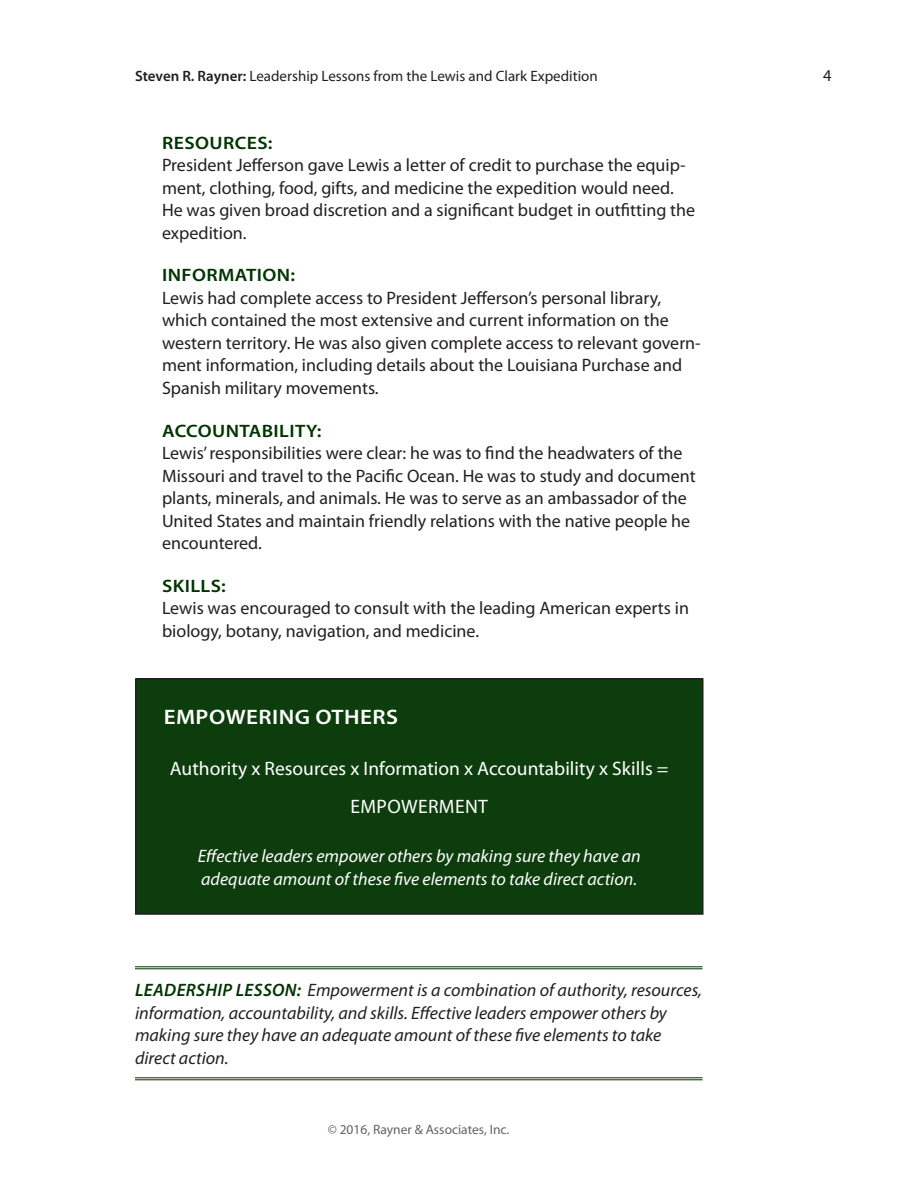
<style>
.page{position:relative;width:918px;height:1188px;background:#fff}
.page>*{position:absolute;margin:0;border:0;box-sizing:border-box;transform-origin:0 0}
.Body_text{font:600 21px "Myriad Pro";letter-spacing:.02em;color:#fff;scale:1.1 1}
.Body_text-2{font:19.5px/37.5px "Myriad Pro";color:#fff;text-align:center}
.Body_text_indent{font:18px/22.5px "Myriad Pro";color:#231f20}
.Leadership_Lesson{font:italic 18px/22.5px "Myriad Pro";color:#231f20}
.Body_text-3{font:italic 18px/22.5px "Myriad Pro";color:#fff}
.Subhead_2{font:600 18px "Myriad Pro";letter-spacing:.02em;color:#030;scale:1.1 1}
.t1{font:16.5px "Myriad Pro";color:#231f20}
.t2{font:15px "Myriad Pro";color:#231f20}
.t3{font:13.5px "Myriad Pro";color:#636366}
.s1{font-weight:600}
.s2{font-weight:600;color:#030}
</style>
<div class="page">
<hr style="left:135px;top:966px;width:568px;height:1px;background:#030">
<hr style="left:135px;top:968px;width:568px;height:1px;background:#030">
<hr style="left:135px;top:1077px;width:568px;height:1px;background:#030">
<hr style="left:135px;top:1079px;width:568px;height:1px;background:#030">
<div style="left:136px;top:679px;width:567px;height:235px;background:#0d3d0d"></div>
<div style="left:135px;top:678px;width:569px;height:237px;border:2px solid #231f20"></div>
<p class="t2" style="left:135px;top:67px;width:464px"><span class="s1">Steven R. Rayner:</span> Leadership Lessons from the Lewis and Clark Expedition</p>
<p class="t1" style="left:823px;top:65px;width:10px">4</p>
<p class="Subhead_2" style="left:162px;top:131px;width:102px">RESOURCES:</p>
<p class="Body_text_indent" style="left:162px;top:153px;width:535px">President Jefferson gave Lewis a letter of credit to purchase the equip&shy;ment, clothing, food, gifts, and medicine the expedition would need.<br>He was given broad discretion and a significant budget in outfitting the expedition.</p>
<p class="Subhead_2" style="left:162px;top:264px;width:122px">INFORMATION:</p>
<p class="Body_text_indent" style="left:162px;top:286px;width:540px">Lewis had complete access to President Jefferson’s personal library, which contained the most extensive and current information on the western territory. He was also given complete access to relevant govern&shy;ment information, including details about the Louisiana Purchase and Spanish military movements.</p>
<p class="Subhead_2" style="left:162px;top:419px;width:146px">ACCOUNTABILITY:</p>
<p class="Body_text_indent" style="left:162px;top:441px;width:535px">Lewis’ responsibilities were clear: he was to find the headwaters of the Missouri and travel to the Pacific Ocean. He was to study and document plants, minerals, and animals. He was to serve as an ambassador of the United States and maintain friendly relations with the native people he encountered.</p>
<p class="Subhead_2" style="left:162px;top:574px;width:59px">SKILLS:</p>
<p class="Body_text_indent" style="left:162px;top:597px;width:529px">Lewis was encouraged to consult with the leading American experts in biology, botany, navigation, and medicine.</p>
<p class="Body_text" style="left:164px;top:704px;width:215px">EMPOWERING OTHERS</p>
<p class="Body_text-2" style="left:170px;top:750px;width:500px">Authority x Resources x Information x Accountability x Skills =<br>EMPOWERMENT</p>
<p class="Body_text-3" style="left:198px;top:845px;width:445px">Effective leaders empower others by making sure they have an adequate amount of these five elements to take direct action.</p>
<p class="Leadership_Lesson" style="left:135px;top:979px;width:569px"><span class="s2">LEADERSHIP LESSON:</span> Empowerment is a combination of authority, resources, information, accountability, and skills. Effective leaders empower others by making sure they have an adequate amount of these five elements to take direct action.</p>
<p class="t3" style="left:328px;top:1121px;width:183px">© 2016, Rayner &amp; Associates, Inc.</p>
</div>
